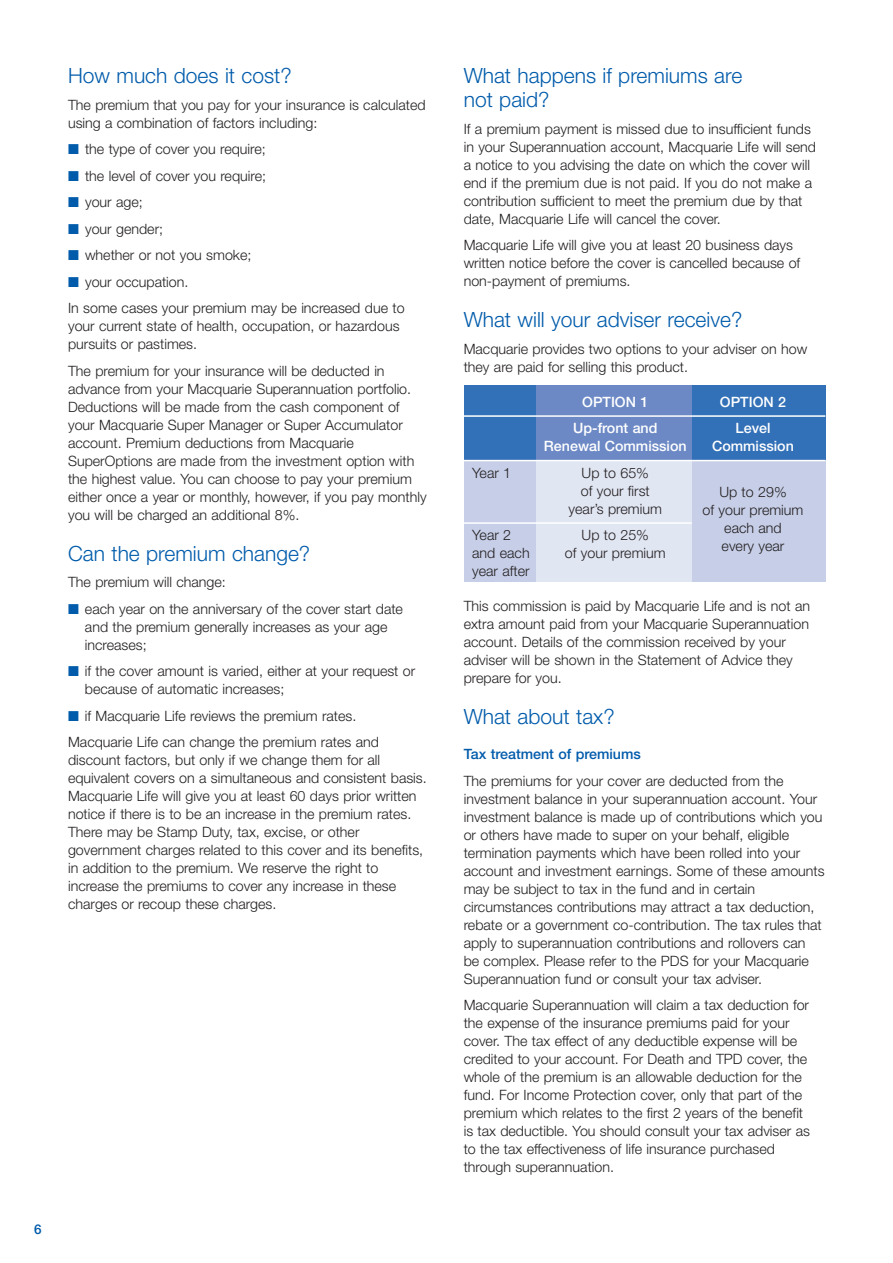
<style>
.page{position:relative;width:893px;height:1263px;background:#fff}
.page>*{position:absolute;margin:0;border:0;box-sizing:border-box;transform-origin:0 0}
.t1{font:300 21px/24px "Helvetica Neue";color:#015bab}
.t2{font:300 14.25px/18px "Helvetica Neue";color:#231f20}
.t3{font:500 14.25px "Helvetica Neue";color:#fff}
.t4{font:500 14.25px "Helvetica Neue";color:#015bab}
.t5{font:500 13.5px "Helvetica Neue";color:#015bab}
.s1{color:#015bab}
</style>
<div class="page">
<div style="left:463px;top:386px;width:362px;height:196px;background:#c7cfe8"></div>
<div style="left:536px;top:386px;width:156px;height:196px;background:#e1e6f3"></div>
<div style="left:463px;top:386px;width:362px;height:74px;background:#3270b7"></div>
<div style="left:536px;top:386px;width:156px;height:74px;background:#6c89c5"></div>
<hr style="left:463px;top:415px;width:362px;height:2px;background:#fff">
<hr style="left:463px;top:460px;width:362px;height:1px;background:#fff">
<hr style="left:463px;top:522px;width:228px;height:2px;background:#fff">
<h1 class="t1" style="left:68px;top:66px;width:225px">How much does it cost?</h1>
<p class="t2" style="left:68px;top:97px;width:359px">The premium that you pay for your insurance is calculated using a combination of factors including:</p>
<p class="t2" style="left:68px;top:141px;width:199px"><span class="s1">■</span> the type of cover you require;</p>
<p class="t2" style="left:68px;top:168px;width:199px"><span class="s1">■</span> the level of cover you require;</p>
<p class="t2" style="left:68px;top:194px;width:76px"><span class="s1">■</span> your age;</p>
<p class="t2" style="left:68px;top:221px;width:97px"><span class="s1">■</span> your gender;</p>
<p class="t2" style="left:68px;top:247px;width:185px"><span class="s1">■</span> whether or not you smoke;</p>
<p class="t2" style="left:68px;top:270px;width:338px;line-height:26.5px"><span class="s1">■</span> your occupation.<br>In some cases your premium may be increased due to</p>
<p class="t2" style="left:68px;top:318px;width:333px">your current state of health, occupation, or hazardous pursuits or pastimes.</p>
<p class="t2" style="left:68px;top:363px;width:360px">The premium for your insurance will be deducted in advance from your Macquarie Superannuation portfolio.<br>Deductions will be made from the cash component of your Macquarie Super Manager or Super Accumulator account. Premium deductions from Macquarie SuperOptions are made from the investment option with the highest value. You can choose to pay your premium either once a year or monthly, however, if you pay monthly you will be charged an additional 8%.</p>
<h1 class="t1" style="left:68px;top:543px;width:244px">Can the premium change?</h1>
<p class="t2" style="left:68px;top:574px;width:159px">The premium will change:</p>
<p class="t2" style="left:85px;top:601px;width:319px;text-indent:-17px"><span class="s1">■</span> each year on the anniversary of the cover start date and the premium generally increases as your age increases;</p>
<p class="t2" style="left:85px;top:663px;width:332px;text-indent:-17px"><span class="s1">■</span> if the cover amount is varied, either at your request or because of automatic increases;</p>
<p class="t2" style="left:68px;top:704px;width:312px;line-height:26.5px"><span class="s1">■</span> if Macquarie Life reviews the premium rates.<br>Macquarie Life can change the premium rates and</p>
<p class="t2" style="left:68px;top:752px;width:360px">discount factors, but only if we change them for all equivalent covers on a simultaneous and consistent basis.<br>Macquarie Life will give you at least 60 days prior written notice if there is to be an increase in the premium rates.<br>There may be Stamp Duty, tax, excise, or other government charges related to this cover and its benefits, in addition to the premium. We reserve the right to increase the premiums to cover any increase in these charges or recoup these charges.</p>
<p class="t5" style="left:34px;top:1225px;width:9px">6</p>
<h1 class="t1" style="left:463px;top:66px;width:280px">What happens if premiums are not paid?</h1>
<p class="t2" style="left:463px;top:121px;width:354px">If a premium payment is missed due to insufficient funds in your Superannuation account, Macquarie Life will send a notice to you advising the date on which the cover will end if the premium due is not paid. If you do not make a contribution sufficient to meet the premium due by that date, Macquarie Life will cancel the cover.</p>
<p class="t2" style="left:463px;top:237px;width:338px">Macquarie Life will give you at least 20 business days written notice before the cover is cancelled because of non-payment of premiums.</p>
<h1 class="t1" style="left:463px;top:310px;width:280px">What will your adviser receive?</h1>
<p class="t2" style="left:463px;top:341px;width:345px">Macquarie provides two options to your adviser on how they are paid for selling this product.</p>
<p class="t3" style="left:582px;top:396px;width:68px">OPTION 1</p>
<p class="t3" style="left:720px;top:396px;width:68px">OPTION 2</p>
<p class="t3" style="left:573px;top:423px;width:86px">Up-front and</p>
<p class="t3" style="left:735px;top:423px;width:36px">Level</p>
<p class="t3" style="left:544px;top:441px;width:144px">Renewal Commission</p>
<p class="t3" style="left:712px;top:441px;width:83px">Commission</p>
<p class="t2" style="left:472px;top:465px;width:40px">Year 1</p>
<p class="t2" style="left:581px;top:465px;width:70px">Up to 65% of your first</p>
<p class="t2" style="left:719px;top:484px;width:69px">Up to 29%</p>
<p class="t2" style="left:568px;top:501px;width:95px">year’s premium</p>
<p class="t2" style="left:702px;top:502px;width:102px">of your premium</p>
<p class="t2" style="left:724px;top:520px;width:59px">each and</p>
<p class="t2" style="left:472px;top:527px;width:40px">Year 2</p>
<p class="t2" style="left:581px;top:527px;width:69px">Up to 25%</p>
<p class="t2" style="left:472px;top:545px;width:59px">and each</p>
<p class="t2" style="left:565px;top:545px;width:102px">of your premium</p>
<p class="t2" style="left:721px;top:538px;width:64px">every year</p>
<p class="t2" style="left:472px;top:563px;width:59px">year after</p>
<p class="t2" style="left:463px;top:598px;width:348px">This commission is paid by Macquarie Life and is not an extra amount paid from your Macquarie Superannuation account. Details of the commission received by your adviser will be shown in the Statement of Advice they prepare for you.</p>
<h1 class="t1" style="left:463px;top:707px;width:152px">What about tax?</h1>
<p class="t4" style="left:463px;top:749px;width:179px">Tax treatment of premiums</p>
<p class="t2" style="left:463px;top:773px;width:362px">The premiums for your cover are deducted from the investment balance in your superannuation account. Your investment balance is made up of contributions which you or others have made to super on your behalf, eligible termination payments which have been rolled into your account and investment earnings. Some of these amounts may be subject to tax in the fund and in certain circumstances contributions may attract a tax deduction, rebate or a government co-contribution. The tax rules that apply to superannuation contributions and rollovers can be complex. Please refer to the PDS for your Macquarie Superannuation fund or consult your tax adviser.</p>
<p class="t2" style="left:463px;top:997px;width:348px">Macquarie Superannuation will claim a tax deduction for the expense of the insurance premiums paid for your cover. The tax effect of any deductible expense will be credited to your account. For Death and TPD cover, the whole of the premium is an allowable deduction for the fund. For Income Protection cover, only that part of the premium which relates to the first 2 years of the benefit is tax deductible. You should consult your tax adviser as to the tax effectiveness of life insurance purchased through superannuation.</p>
</div>
